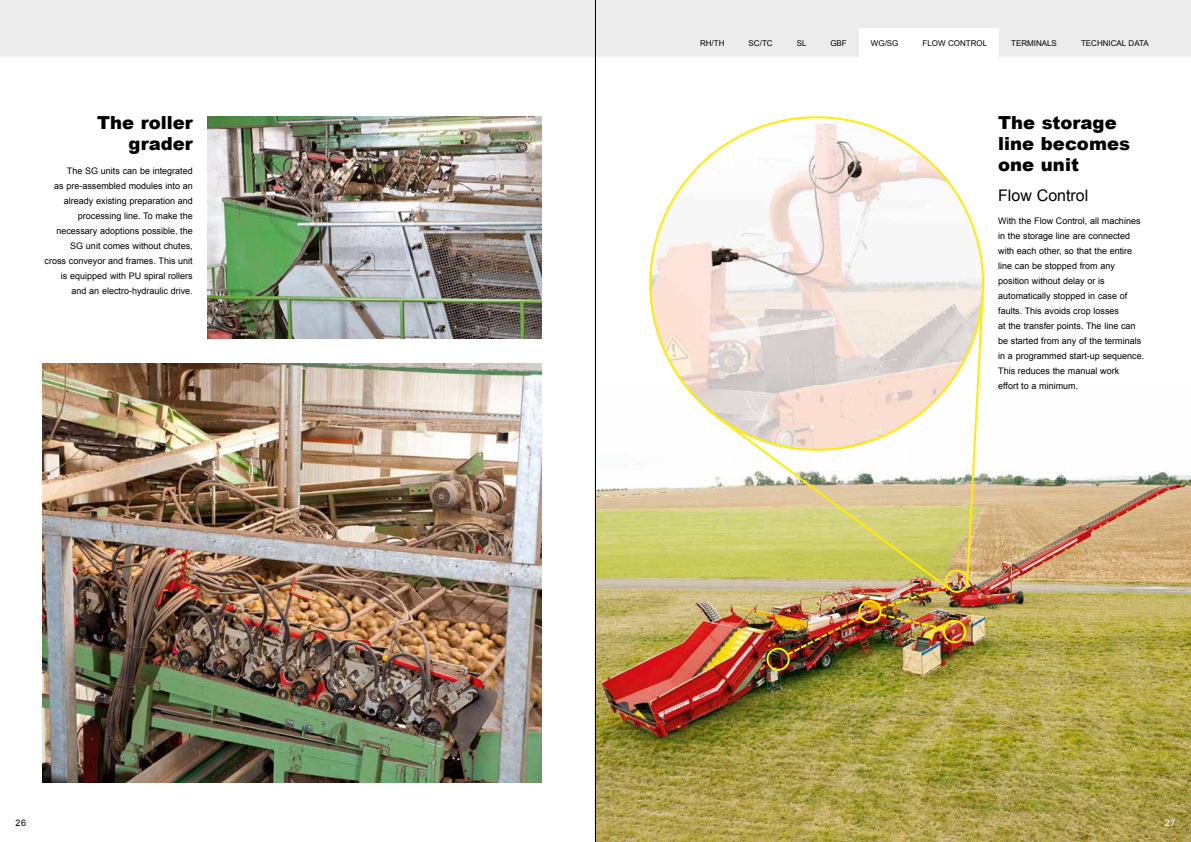
<style>
.page{position:relative;width:1191px;height:842px;background:#fff}
.page>*{position:absolute;margin:0;border:0;box-sizing:border-box;transform-origin:0 0}
.t1{font:900 18px/21px "Arial";color:#000}
.t2{font:16px "Arial";color:#000}
.t3{font:9px/15px "Arial";color:#000}
.t4{font:9px "Arial";color:#fff}
.t5{font:8px "Arial";color:#000}
</style>
<div class="page">
<svg style="left:649px;top:241px;width:335px;height:168px"></svg>
<img style="left:596px;top:385px;width:139px;height:457px">
<img style="left:910px;top:385px;width:281px;height:457px">
<img style="left:735px;top:592px;width:176px;height:250px">
<div style="left:858px;top:600px;width:23px;height:23px;border:2px solid #ffed00;border-radius:50%"></div>
<div style="left:945px;top:570px;width:23px;height:23px;border:2px solid #ffed00;border-radius:50%"></div>
<div style="left:943px;top:620px;width:23px;height:23px;border:2px solid #ffed00;border-radius:50%"></div>
<div style="left:766px;top:648px;width:23px;height:23px;border:2px solid #ffed00;border-radius:50%"></div>
<img style="left:877px;top:592px;width:72px;height:39px">
<img style="left:785px;top:614px;width:78px;height:43px">
<div style="left:0;top:0;width:1191px;height:57px;background:#ececed"></div>
<img style="left:43px;top:364px;width:498px;height:418px">
<img style="left:207px;top:116px;width:334px;height:223px">
<img style="left:655px;top:116px;width:161px;height:125px">
<img style="left:649px;top:241px;width:6px;height:38px">
<img style="left:684px;top:385px;width:142px;height:66px">
<svg style="left:965px;top:294px;width:19px;height:291px"></svg>
<svg style="left:708px;top:409px;width:244px;height:183px"></svg>
<div style="left:859px;top:28px;width:51px;height:30px;background:#fff"></div>
<div style="left:910px;top:28px;width:89px;height:30px;background:#fff"></div>
<hr style="left:595px;top:0;width:1px;height:842px;background:#000">
<h1 class="t1" style="left:97px;top:112px;width:97px;text-align:right">The roller grader</h1>
<p class="t3" style="left:45px;top:163px;width:150px;text-align:right">The SG units can be integrated<br>as pre-assembled modules into an already existing preparation and processing line. To make the necessary adoptions possible, the<br>SG unit comes without chutes,<br>cross conveyor and frames. This unit is equipped with PU spiral rollers and an electro-hydraulic drive.</p>
<p class="t5" style="left:700px;top:38px;width:26px">RH/TH</p>
<p class="t5" style="left:748px;top:38px;width:25px">SC/TC</p>
<p class="t5" style="left:796px;top:38px;width:11px">SL</p>
<p class="t5" style="left:830px;top:38px;width:18px">GBF</p>
<p class="t5" style="left:871px;top:38px;width:29px">WG/SG</p>
<p class="t5" style="left:922px;top:38px;width:66px">FLOW CONTROL</p>
<p class="t5" style="left:1011px;top:38px;width:47px">TERMINALS</p>
<p class="t5" style="left:1081px;top:38px;width:69px">TECHNICAL DATA</p>
<h1 class="t1" style="left:998px;top:112px;width:133px">The storage line becomes one unit</h1>
<h2 class="t2" style="left:998px;top:185px;width:92px">Flow Control</h2>
<p class="t3" style="left:998px;top:214px;width:148px">With the Flow Control, all machines in the storage line are connected with each other, so that the entire line can be stopped from any position without delay or is automatically stopped in case of faults. This avoids crop losses<br>at the transfer points. The line can be started from any of the terminals in a programmed start-up sequence.<br>This reduces the manual work<br>effort to a minimum.</p>
<p class="t3" style="left:16px;top:815px;width:12px">26</p>
<p class="t4" style="left:1164px;top:817px;width:12px">27</p>
</div>
